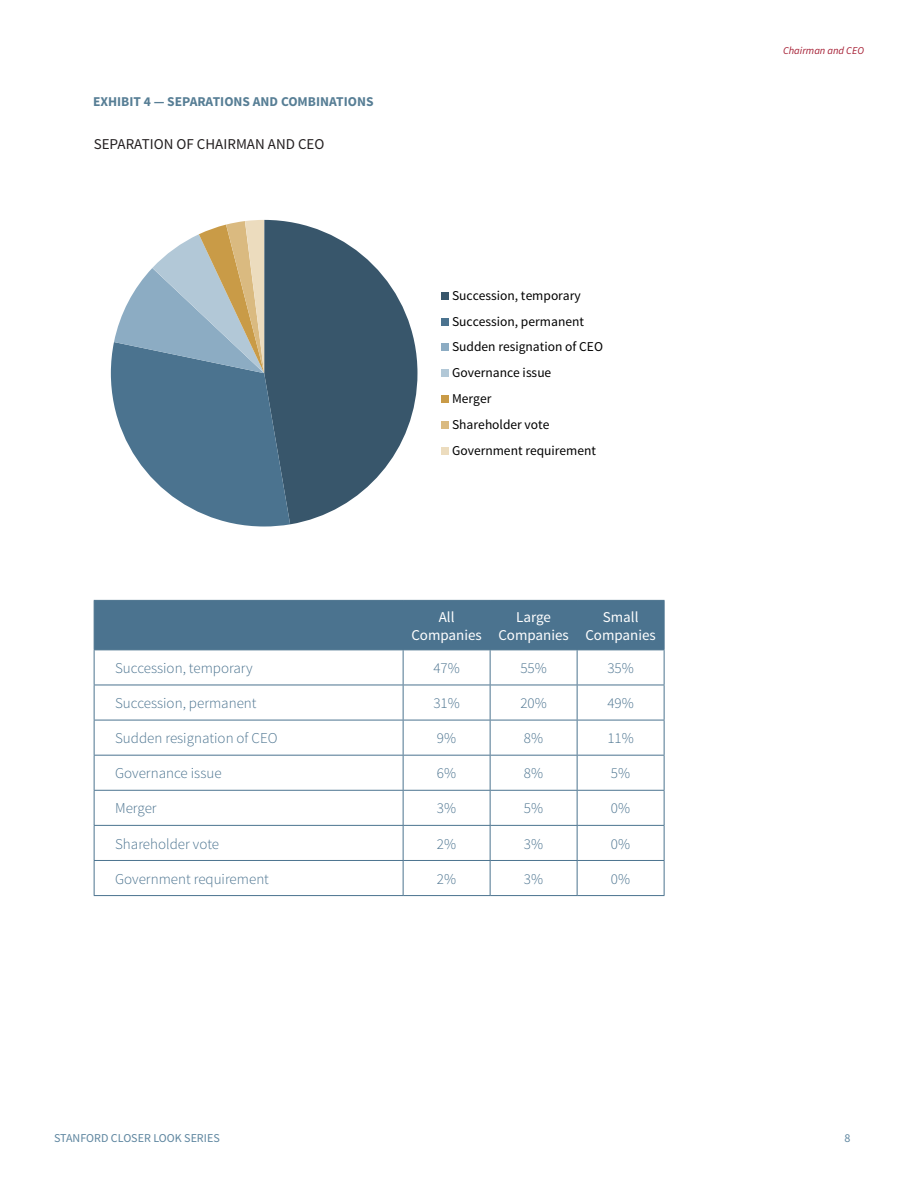
<style>
.page{position:relative;width:918px;height:1188px;background:#fff}
.page>*{position:absolute;margin:0;border:0;box-sizing:border-box;transform-origin:0 0}
.t1{font:300 15px "Source Sans Pro";color:#4b738f}
.t2{font:15px/18px "Source Sans Pro";color:#fff;text-align:center}
.t3{font:15px "Source Sans Pro";color:#231f20}
.t4{font:13.5px/25.8px "Source Sans Pro";color:#000}
.t5{font:700 13.5px "Source Sans Pro";color:#577e95}
.t6{font:12px "Source Sans Pro";color:#5d859f}
.t7{font:italic 10.5px "Source Sans Pro";color:#a62035}
</style>
<div class="page">
<svg style="left:290px;top:222px;width:127px;height:302px;fill:#38566b"></svg>
<svg style="left:111px;top:220px;width:179px;height:307px"></svg>
<div style="left:441px;top:292px;width:8px;height:8px;background:#38566b"></div>
<div style="left:441px;top:318px;width:8px;height:8px;background:#4b738f"></div>
<div style="left:441px;top:344px;width:8px;height:7px;background:#8cacc3"></div>
<div style="left:441px;top:369px;width:8px;height:8px;background:#b2c8d7"></div>
<div style="left:441px;top:395px;width:8px;height:8px;background:#c99b47"></div>
<div style="left:441px;top:421px;width:8px;height:8px;background:#daba80"></div>
<div style="left:441px;top:447px;width:8px;height:7px;background:#ecdcbe"></div>
<div style="left:95px;top:601px;width:569px;height:49px;background:#4b738f"></div>
<hr style="left:94px;top:601px;width:1px;height:49px;background:#4b738f">
<hr style="left:94px;top:600px;width:309px;height:1px;background:#4b738f">
<hr style="left:403px;top:600px;width:87px;height:1px;background:#4b738f">
<hr style="left:490px;top:600px;width:87px;height:1px;background:#4b738f">
<hr style="left:577px;top:600px;width:87px;height:1px;background:#4b738f">
<hr style="left:94px;top:650px;width:1px;height:35px;background:#4b738f">
<hr style="left:94px;top:685px;width:1px;height:35px;background:#4b738f">
<hr style="left:94px;top:720px;width:1px;height:35px;background:#4b738f">
<hr style="left:94px;top:756px;width:1px;height:34px;background:#4b738f">
<hr style="left:94px;top:791px;width:1px;height:34px;background:#4b738f">
<hr style="left:94px;top:826px;width:1px;height:34px;background:#4b738f">
<hr style="left:94px;top:861px;width:1px;height:34px;background:#4b738f">
<hr style="left:94px;top:650px;width:309px;height:1px;background:#4b738f">
<hr style="left:403px;top:650px;width:87px;height:1px;background:#4b738f">
<hr style="left:490px;top:650px;width:87px;height:1px;background:#4b738f">
<hr style="left:577px;top:650px;width:87px;height:1px;background:#4b738f">
<hr style="left:94px;top:685px;width:309px;height:1px;background:#4b738f">
<hr style="left:403px;top:685px;width:87px;height:1px;background:#4b738f">
<hr style="left:490px;top:685px;width:87px;height:1px;background:#4b738f">
<hr style="left:577px;top:685px;width:87px;height:1px;background:#4b738f">
<hr style="left:94px;top:720px;width:309px;height:1px;background:#4b738f">
<hr style="left:403px;top:720px;width:87px;height:1px;background:#4b738f">
<hr style="left:490px;top:720px;width:87px;height:1px;background:#4b738f">
<hr style="left:577px;top:720px;width:87px;height:1px;background:#4b738f">
<hr style="left:94px;top:755px;width:309px;height:1px;background:#4b738f">
<hr style="left:403px;top:755px;width:87px;height:1px;background:#4b738f">
<hr style="left:490px;top:755px;width:87px;height:1px;background:#4b738f">
<hr style="left:577px;top:755px;width:87px;height:1px;background:#4b738f">
<hr style="left:94px;top:790px;width:309px;height:1px;background:#4b738f">
<hr style="left:403px;top:790px;width:87px;height:1px;background:#4b738f">
<hr style="left:490px;top:790px;width:87px;height:1px;background:#4b738f">
<hr style="left:577px;top:790px;width:87px;height:1px;background:#4b738f">
<hr style="left:94px;top:825px;width:309px;height:1px;background:#4b738f">
<hr style="left:403px;top:825px;width:87px;height:1px;background:#4b738f">
<hr style="left:490px;top:825px;width:87px;height:1px;background:#4b738f">
<hr style="left:577px;top:825px;width:87px;height:1px;background:#4b738f">
<hr style="left:94px;top:860px;width:309px;height:1px;background:#4b738f">
<hr style="left:403px;top:860px;width:87px;height:1px;background:#4b738f">
<hr style="left:490px;top:860px;width:87px;height:1px;background:#4b738f">
<hr style="left:577px;top:860px;width:87px;height:1px;background:#4b738f">
<hr style="left:94px;top:895px;width:309px;height:1px;background:#4b738f">
<hr style="left:403px;top:895px;width:87px;height:1px;background:#4b738f">
<hr style="left:490px;top:895px;width:87px;height:1px;background:#4b738f">
<hr style="left:577px;top:895px;width:87px;height:1px;background:#4b738f">
<hr style="left:403px;top:601px;width:1px;height:49px;background:#4b738f">
<hr style="left:490px;top:601px;width:1px;height:49px;background:#4b738f">
<hr style="left:577px;top:601px;width:1px;height:49px;background:#4b738f">
<hr style="left:664px;top:601px;width:1px;height:49px;background:#4b738f">
<hr style="left:403px;top:650px;width:1px;height:35px;background:#4b738f">
<hr style="left:490px;top:650px;width:1px;height:35px;background:#4b738f">
<hr style="left:577px;top:650px;width:1px;height:35px;background:#4b738f">
<hr style="left:664px;top:650px;width:1px;height:35px;background:#4b738f">
<hr style="left:403px;top:685px;width:1px;height:35px;background:#4b738f">
<hr style="left:490px;top:685px;width:1px;height:35px;background:#4b738f">
<hr style="left:577px;top:685px;width:1px;height:35px;background:#4b738f">
<hr style="left:664px;top:685px;width:1px;height:35px;background:#4b738f">
<hr style="left:403px;top:720px;width:1px;height:35px;background:#4b738f">
<hr style="left:490px;top:720px;width:1px;height:35px;background:#4b738f">
<hr style="left:577px;top:720px;width:1px;height:35px;background:#4b738f">
<hr style="left:664px;top:720px;width:1px;height:35px;background:#4b738f">
<hr style="left:403px;top:756px;width:1px;height:34px;background:#4b738f">
<hr style="left:490px;top:756px;width:1px;height:34px;background:#4b738f">
<hr style="left:577px;top:756px;width:1px;height:34px;background:#4b738f">
<hr style="left:664px;top:756px;width:1px;height:34px;background:#4b738f">
<hr style="left:403px;top:791px;width:1px;height:34px;background:#4b738f">
<hr style="left:490px;top:791px;width:1px;height:34px;background:#4b738f">
<hr style="left:577px;top:791px;width:1px;height:34px;background:#4b738f">
<hr style="left:664px;top:791px;width:1px;height:34px;background:#4b738f">
<hr style="left:403px;top:826px;width:1px;height:34px;background:#4b738f">
<hr style="left:490px;top:826px;width:1px;height:34px;background:#4b738f">
<hr style="left:577px;top:826px;width:1px;height:34px;background:#4b738f">
<hr style="left:664px;top:826px;width:1px;height:34px;background:#4b738f">
<hr style="left:403px;top:861px;width:1px;height:34px;background:#4b738f">
<hr style="left:490px;top:861px;width:1px;height:34px;background:#4b738f">
<hr style="left:577px;top:861px;width:1px;height:34px;background:#4b738f">
<hr style="left:664px;top:861px;width:1px;height:34px;background:#4b738f">
<p class="t5" style="left:93px;top:93px;width:282px">EXHIBIT 4 — SEPARATIONS AND COMBINATIONS</p>
<p class="t3" style="left:94px;top:135px;width:44px">Separation</p>
<p class="t3" style="left:177px;top:135px;width:102px">of chai rman and</p>
<p class="t3" style="left:298px;top:135px;width:18px">Ceo</p>
<p class="t4" style="left:452px;top:283px;width:152px">Succession, temporary<br>Succession, permanent<br>Sudden resignation of CEO<br>Governance issue<br>Merger<br>Shareholder vote<br>Government requirement</p>
<p class="t2" style="left:411px;top:608px;width:72px">All<br>Companies</p>
<p class="t2" style="left:498px;top:608px;width:72px">Large<br>Companies</p>
<p class="t2" style="left:585px;top:608px;width:72px">Small<br>Companies</p>
<p class="t1" style="left:115px;top:659px;width:139px">Succession, temporary</p>
<p class="t1" style="left:433px;top:659px;width:28px">47%</p>
<p class="t1" style="left:520px;top:659px;width:28px">55%</p>
<p class="t1" style="left:607px;top:659px;width:28px">35%</p>
<p class="t1" style="left:115px;top:694px;width:143px">Succession, permanent</p>
<p class="t1" style="left:433px;top:694px;width:28px">31%</p>
<p class="t1" style="left:520px;top:694px;width:28px">20%</p>
<p class="t1" style="left:607px;top:694px;width:28px">49%</p>
<p class="t1" style="left:115px;top:729px;width:164px">Sudden resignation of CEO</p>
<p class="t1" style="left:437px;top:729px;width:21px">9%</p>
<p class="t1" style="left:524px;top:729px;width:21px">8%</p>
<p class="t1" style="left:607px;top:729px;width:28px">11%</p>
<p class="t1" style="left:115px;top:764px;width:108px">Governance issue</p>
<p class="t1" style="left:437px;top:764px;width:21px">6%</p>
<p class="t1" style="left:524px;top:764px;width:21px">8%</p>
<p class="t1" style="left:611px;top:764px;width:21px">5%</p>
<p class="t1" style="left:115px;top:799px;width:43px">Merger</p>
<p class="t1" style="left:437px;top:799px;width:21px">3%</p>
<p class="t1" style="left:524px;top:799px;width:21px">5%</p>
<p class="t1" style="left:611px;top:799px;width:21px">0%</p>
<p class="t1" style="left:115px;top:834px;width:106px">Shareholder vote</p>
<p class="t1" style="left:437px;top:834px;width:21px">2%</p>
<p class="t1" style="left:524px;top:834px;width:21px">3%</p>
<p class="t1" style="left:611px;top:834px;width:21px">0%</p>
<p class="t1" style="left:115px;top:870px;width:155px">Government requirement</p>
<p class="t1" style="left:437px;top:870px;width:21px">2%</p>
<p class="t1" style="left:524px;top:870px;width:21px">3%</p>
<p class="t1" style="left:611px;top:870px;width:21px">0%</p>
<p class="t7" style="left:783px;top:44px;width:82px">Chairman and CEO</p>
<p class="t6" style="left:54px;top:1130px;width:166px">Stanford Closer LOOK series</p>
<p class="t6" style="left:845px;top:1130px;width:7px">8</p>
</div>
